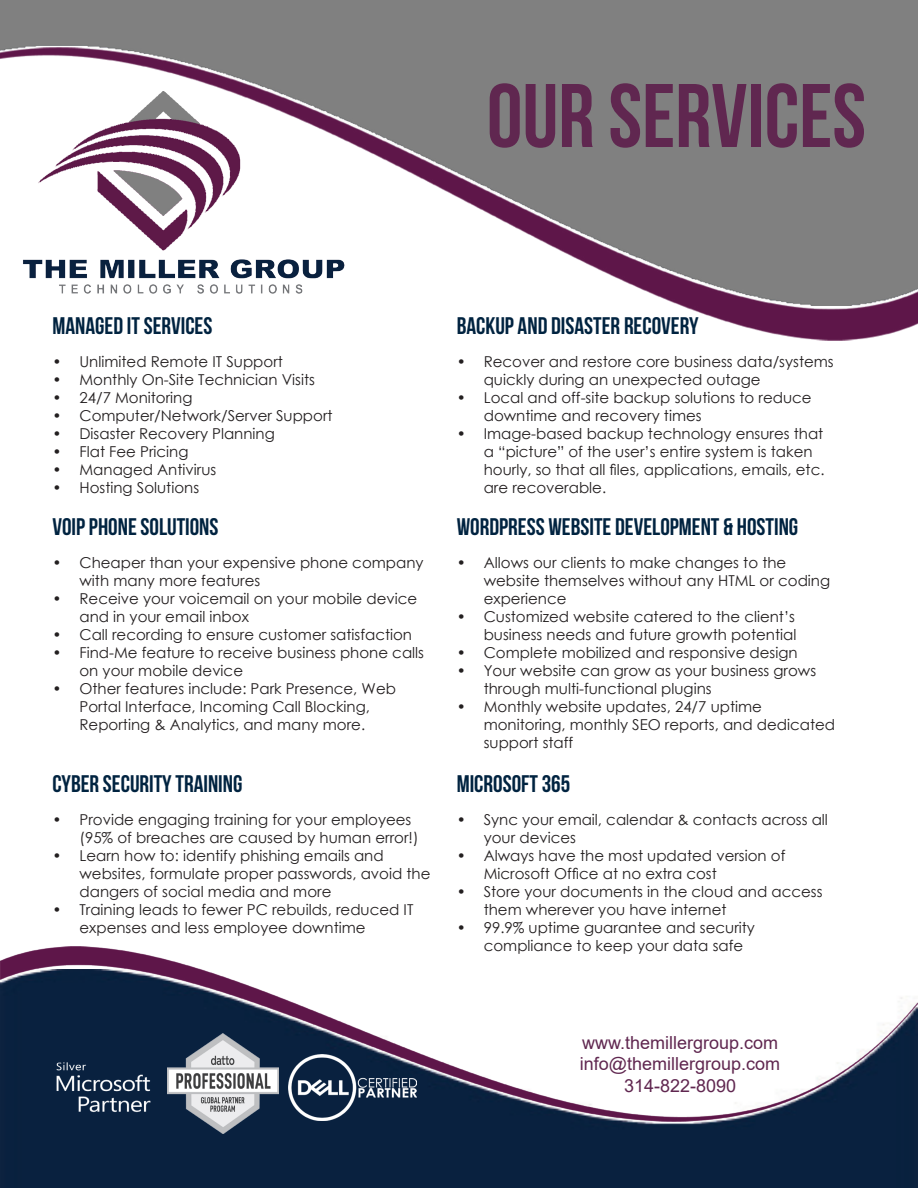
<style>
.page{position:relative;width:918px;height:1188px;background:#fff}
.page>*{position:absolute;margin:0;border:0;box-sizing:border-box;transform-origin:0 0}
.t1{font:90px "Bebas Neue";color:#602750}
.Paragraph_Style_1{font:24px "Bebas Neue";color:#002340}
.t2{font:18px "Arial";color:#602750}
.t3{font:15px/18px "Century Gothic";color:#231f20}
</style>
<div class="page">
<div style="left:0;top:970px;width:918px;height:218px;background:#09213f"></div>
<div style="left:0;top:0;width:918px;height:48px;background:#808080"></div>
<img style="left:1px;top:947px;width:917px;height:174px">
<img style="left:0;top:48px;width:918px;height:292px">
<img style="left:25px;top:77px;width:229px;height:182px">
<img style="left:23px;top:259px;width:321px;height:36px">
<img style="left:288px;top:1054px;width:128px;height:66px">
<img style="left:29px;top:1037px;width:150px;height:99px">
<img style="left:167px;top:1034px;width:111px;height:100px">
<p class="t1" style="left:487px;top:67px;width:381px">OUR SERVICES</p>
<p class="Paragraph_Style_1" style="left:52px;top:313px;width:161px">MANAGED IT SERVICES</p>
<p class="t3" style="left:52px;top:353px;width:232px">• Unlimited Remote IT Support</p>
<p class="t3" style="left:52px;top:371px;width:264px">• Monthly On-Site Technician Visits</p>
<p class="t3" style="left:52px;top:389px;width:142px">• 24/7 Monitoring</p>
<p class="t3" style="left:52px;top:407px;width:282px">• Computer/Network/Server Support</p>
<p class="t3" style="left:52px;top:425px;width:224px">• Disaster Recovery Planning</p>
<p class="t3" style="left:52px;top:443px;width:138px">• Flat Fee Pricing</p>
<p class="t3" style="left:52px;top:461px;width:165px">• Managed Antivirus</p>
<p class="t3" style="left:52px;top:479px;width:148px">• Hosting Solutions</p>
<p class="Paragraph_Style_1" style="left:52px;top:514px;width:168px">VOIP PHONE SOLUTIONS</p>
<p class="t3" style="left:80px;top:554px;width:346px;text-indent:-27px">• Cheaper than your expensive phone company with many more features</p>
<p class="t3" style="left:80px;top:590px;width:339px;text-indent:-27px">• Receive your voicemail on your mobile device and in your email inbox</p>
<p class="t3" style="left:52px;top:626px;width:361px">• Call recording to ensure customer satisfaction</p>
<p class="t3" style="left:80px;top:644px;width:346px;text-indent:-27px">• Find-Me feature to receive business phone calls on your mobile device</p>
<p class="t3" style="left:52px;top:680px;width:345px;text-align:center">• Other features include: Park Presence, Web<br>Portal Interface, Incoming Call Blocking,<br>Reporting &amp; Analytics, and many more.</p>
<p class="Paragraph_Style_1" style="left:52px;top:771px;width:191px">CYBER SECURITY TRAINING</p>
<p class="t3" style="left:80px;top:810px;width:341px;text-indent:-27px">• Provide engaging training for your employees (95% of breaches are caused by human error!)</p>
<p class="t3" style="left:80px;top:846px;width:353px;text-indent:-27px">• Learn how to: identify phishing emails and websites, formulate proper passwords, avoid the dangers of social media and more</p>
<p class="t3" style="left:80px;top:900px;width:335px;text-indent:-27px">• Training leads to fewer PC rebuilds, reduced IT expenses and less employee downtime</p>
<p class="Paragraph_Style_1" style="left:457px;top:313px;width:243px">BACKUP AND DISASTER RECOVERY</p>
<p class="t3" style="left:484px;top:353px;width:351px;text-indent:-27px">• Recover and restore core business data/systems quickly during an unexpected outage</p>
<p class="t3" style="left:484px;top:389px;width:329px;text-indent:-27px">• Local and off-site backup solutions to reduce downtime and recovery times</p>
<p class="t3" style="left:484px;top:425px;width:342px;text-indent:-27px">• Image-based backup technology ensures that a “picture” of the user’s entire system is taken hourly, so that all files, applications, emails, etc. are recoverable.</p>
<p class="Paragraph_Style_1" style="left:457px;top:514px;width:343px">WORDPRESS WEBSITE DEVELOPMENT &amp; HOSTING</p>
<p class="t3" style="left:484px;top:554px;width:348px;text-indent:-27px">• Allows our clients to make changes to the website themselves without any HTML or coding experience</p>
<p class="t3" style="left:457px;top:608px;width:341px;text-align:right">• Customized website catered to the client’s business needs and future growth potential</p>
<p class="t3" style="left:457px;top:644px;width:342px">• Complete mobilized and responsive design</p>
<p class="t3" style="left:484px;top:662px;width:334px;text-indent:-27px">• Your website can grow as your business grows through multi-functional plugins</p>
<p class="t3" style="left:484px;top:698px;width:353px;text-indent:-27px">• Monthly website updates, 24/7 uptime monitoring, monthly SEO reports, and dedicated support staff</p>
<p class="Paragraph_Style_1" style="left:457px;top:771px;width:115px">MICROSOFT 365</p>
<p class="t3" style="left:484px;top:810px;width:346px;text-indent:-27px">• Sync your email, calendar &amp; contacts across all your devices</p>
<p class="t3" style="left:484px;top:846px;width:303px;text-indent:-27px">• Always have the most updated version of<br>Microsoft Office at no extra cost</p>
<p class="t3" style="left:484px;top:882px;width:340px;text-indent:-27px">• Store your documents in the cloud and access them wherever you have internet</p>
<p class="t3" style="left:484px;top:918px;width:273px;text-indent:-27px">• 99.9% uptime guarantee and security compliance to keep your data safe</p>
<p class="t2" style="left:582px;top:1030px;width:198px">www.themillergroup.com</p>
<p class="t2" style="left:580px;top:1052px;width:202px">info@themillergroup.com</p>
<p class="t2" style="left:624px;top:1073px;width:114px">314-822-8090</p>
</div>
